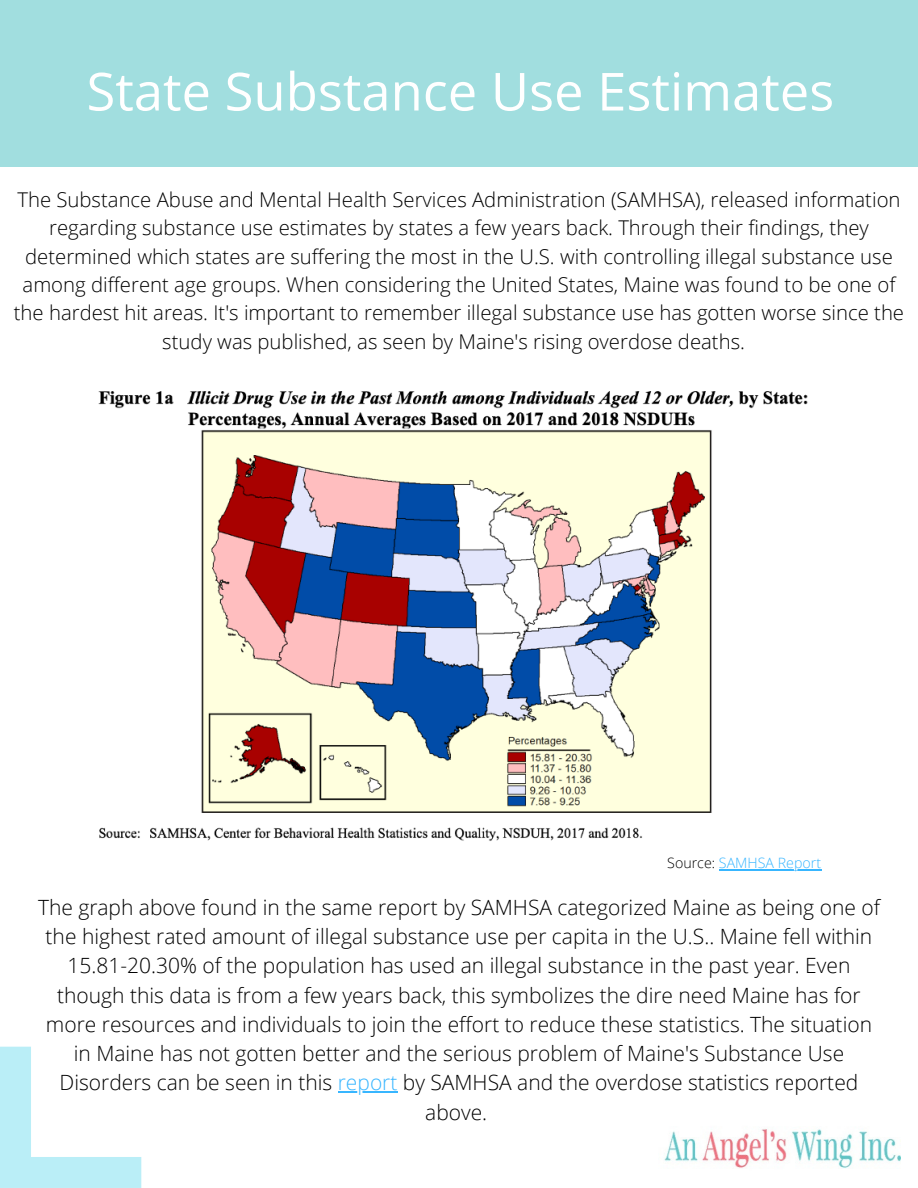
<style>
.page{position:relative;width:918px;height:1188px;background:#fff}
.page>*{position:absolute;margin:0;border:0;box-sizing:border-box;transform-origin:0 0}
.t1{font:52.5px "Open Sans";color:#fff}
.t2{font:300 21px/29.2px "Open Sans";color:#000;text-align:center}
.t3{font:300 20.4px/28.3px "Open Sans";color:#000;text-align:center}
.t4{font:300 14.25px "Open Sans";color:#38b6ff}
.s1{color:#000}
.s2{color:#38b6ff}
</style>
<div class="page">
<div style="left:0;top:0;width:918px;height:167px;background:#a1dedf"></div>
<img style="left:664px;top:1129px;width:236px;height:39px">
<svg style="left:0;top:1046px;width:142px;height:142px"></svg>
<img style="left:98px;top:391px;width:710px;height:450px">
<hr style="left:719px;top:869px;width:102px;height:1px;background:#38b6ff">
<hr style="left:338px;top:1092px;width:59px;height:1px;background:#38b6ff">
<p class="t1" style="left:86px;top:54px;width:749px">State Substance Use Estimates</p>
<p class="t3" style="left:14px;top:185px;width:892px">The Substance Abuse and Mental Health Services Administration (SAMHSA), released information regarding substance use estimates by states a few years back. Through their findings, they determined which states are suffering the most in the U.S. with controlling illegal substance use among different age groups. When considering the United States, Maine was found to be one of the hardest hit areas. It's important to remember illegal substance use has gotten worse since the study was published, as seen by Maine's rising overdose deaths.</p>
<p class="t4" style="left:667px;top:853px;width:155px"><span class="s1">Source:</span> SAMHSA Report</p>
<p class="t2" style="left:38px;top:892px;width:843px">The graph above found in the same report by SAMHSA categorized Maine as being one of the highest rated amount of illegal substance use per capita in the U.S.. Maine fell within 15.81-20.30% of the population has used an illegal substance in the past year. Even though this data is from a few years back, this symbolizes the dire need Maine has for more resources and individuals to join the effort to reduce these statistics. The situation in Maine has not gotten better and the serious problem of Maine's Substance Use Disorders can be seen in this <span class="s2">report</span> by SAMHSA and the overdose statistics reported above.</p>
</div>
